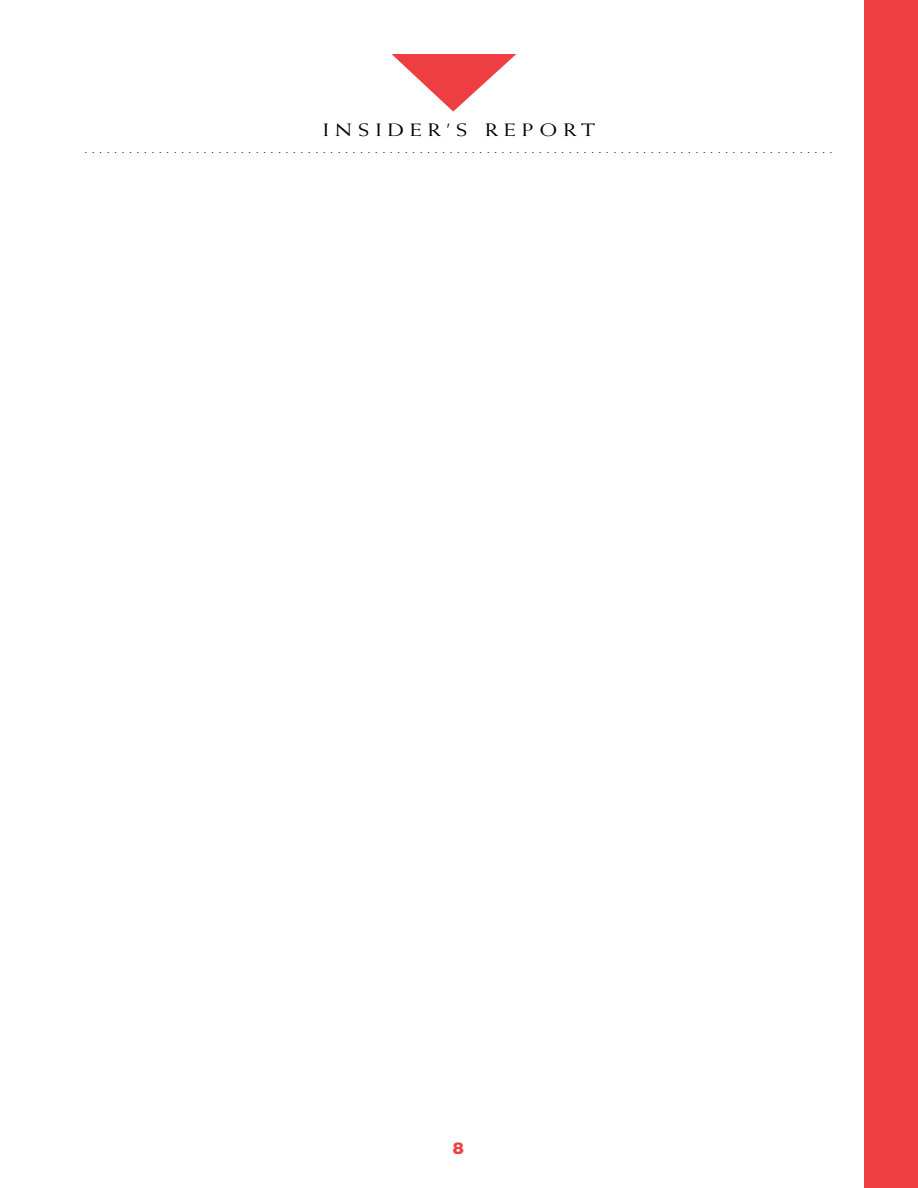
<style>
.page{position:relative;width:918px;height:1188px;background:#fff}
.page>*{position:absolute;margin:0;border:0;box-sizing:border-box;transform-origin:0 0}
.t1{font:18px "Weiss";letter-spacing:.28em;color:#000;scale:1.2 1}
.t2{font:900 16.5px "Helvetica Neue";color:#ef3e42}
.t3{font:9px "Helvetica";color:#000}
</style>
<div class="page">
<div style="left:864px;top:0;width:54px;height:1188px;background:#ef3e42"></div>
<svg style="left:392px;top:54px;width:124px;height:58px"></svg>
<h1 class="t1" style="left:323px;top:120px;width:15px">INSIDER</h1>
<h1 class="t1" style="left:447px;top:120px;width:125px">’S REPORT</h1>
<p class="t3" style="left:85px;top:145px;width:749px">.....................................................................................................</p>
<h2 class="t2" style="left:453px;top:1139px;width:13px">8</h2>
</div>
